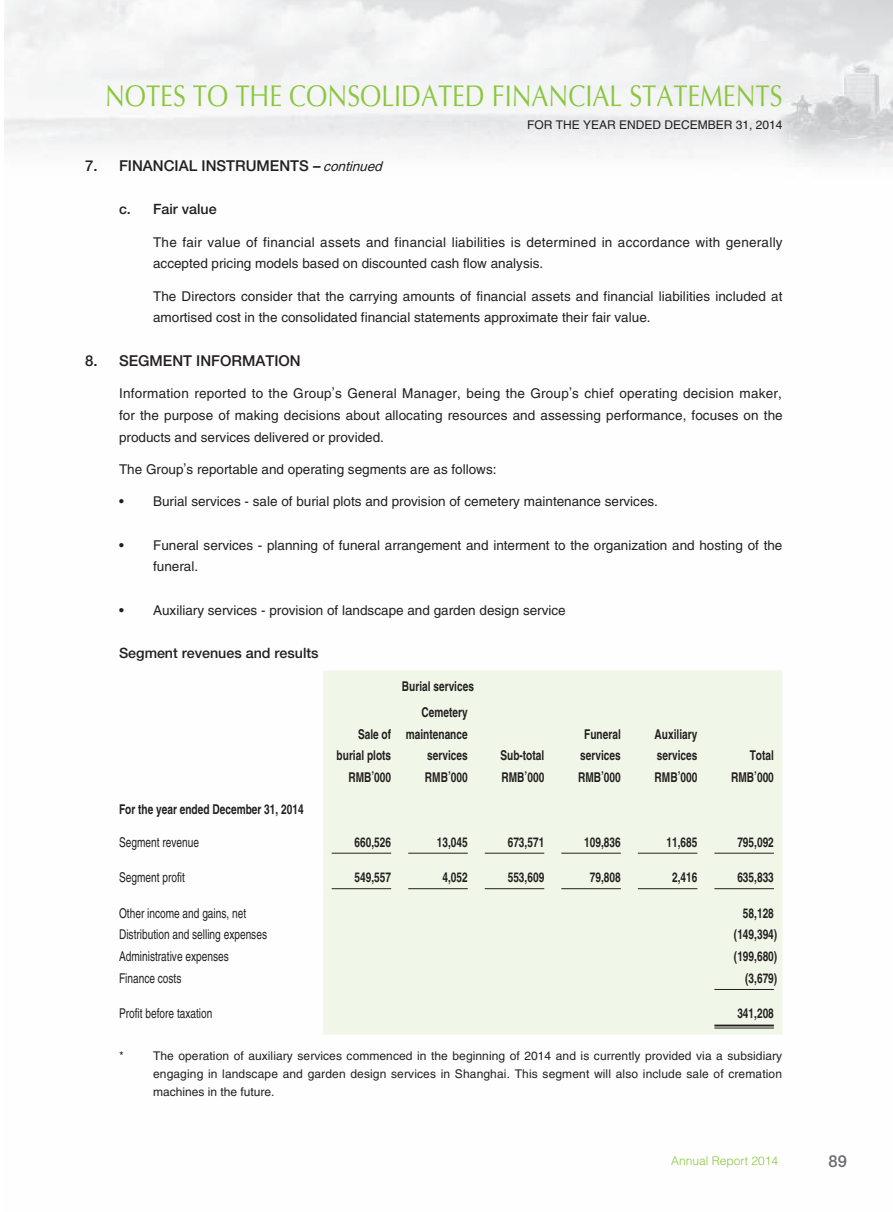
<style>
.page{position:relative;width:893px;height:1212px;background:#fff}
.page>*{position:absolute;margin:0;border:0;box-sizing:border-box;transform-origin:0 0}
.t1{font:30px "Optima LT Std";color:#8bc63e;scale:.85 1}
.t2{font:500 16.5px "Helvetica Neue LT Std";color:#6c6d70}
._3__標題{font:500 15px "Helvetica Neue LT Std";color:#231f20}
._4__副標題{font:500 14.25px "Helvetica Neue LT Std";color:#231f20}
._1__內文{font:13.5px/21.8px "Helvetica LT Std";color:#231f20}
._1__內文-2{font:700 13.5px "Helvetica LT Std";color:#231f20;scale:.75 1}
._1__內文-3{font:13.5px/21.8px "Helvetica LT Std";letter-spacing:.02em;color:#231f20}
._1__內文-4{font:13.5px "Helvetica LT Std";color:#231f20;scale:.75 1}
._2__附註內文{font:12px/18px "Helvetica LT Std";color:#231f20;text-align:justify}
.t3{font:300 12px "Helvetica LT Std";color:#8bc63e}
.s1{font-family:"Helvetica LT Std";font-weight:400;font-style:italic;font-size:13.5px}
</style>
<div class="page">
<div style="left:323px;top:670px;width:459px;height:365px;background:#f1f7e8"></div>
<hr style="left:332px;top:853px;width:59px;height:1px;background:#231f20">
<hr style="left:408px;top:853px;width:60px;height:1px;background:#231f20">
<hr style="left:485px;top:853px;width:59px;height:1px;background:#231f20">
<hr style="left:561px;top:853px;width:60px;height:1px;background:#231f20">
<hr style="left:638px;top:853px;width:59px;height:1px;background:#231f20">
<hr style="left:714px;top:853px;width:60px;height:1px;background:#231f20">
<hr style="left:332px;top:888px;width:59px;height:1px;background:#231f20">
<hr style="left:408px;top:888px;width:60px;height:1px;background:#231f20">
<hr style="left:485px;top:888px;width:59px;height:1px;background:#231f20">
<hr style="left:561px;top:888px;width:60px;height:1px;background:#231f20">
<hr style="left:638px;top:888px;width:59px;height:1px;background:#231f20">
<hr style="left:714px;top:888px;width:60px;height:1px;background:#231f20">
<hr style="left:714px;top:989px;width:60px;height:1px;background:#231f20">
<hr style="left:714px;top:1024px;width:60px;height:2px;background:#231f20">
<hr style="left:714px;top:1028px;width:60px;height:1px;background:#231f20">
<h1 class="t1" style="left:105px;top:78px;width:798px">NOTES TO THE CONSOLIDATED FINANCIAL STATEMENTS</h1>
<p class="_2__附註內文" style="left:527px;top:115px;width:257px">FOR THE YEAR ENDED DECEMBER 31, 2014</p>
<p class="_3__標題" style="left:85px;top:156px;width:302px">7. FINANCIAL INSTRUMENTS – <span class="s1">continued</span></p>
<p class="_4__副標題" style="left:119px;top:201px;width:99px">c. Fair value</p>
<p class="_1__內文-3" style="left:153px;top:231px;width:631px">The fair value of financial assets and financial liabilities is determined in accordance with generally accepted pricing models based on discounted cash flow analysis.</p>
<p class="_1__內文" style="left:153px;top:285px;width:631px">The Directors consider that the carrying amounts of financial assets and financial liabilities included at amortised cost in the consolidated financial statements approximate their fair value.</p>
<p class="_3__標題" style="left:85px;top:351px;width:217px">8. SEGMENT INFORMATION</p>
<p class="_1__內文" style="left:119px;top:382px;width:665px;text-align:justify">Information reported to the Group’s General Manager, being the Group’s chief operating decision maker, for the purpose of making decisions about allocating resources and assessing performance, focuses on the products and services delivered or provided.</p>
<p class="_1__內文" style="left:119px;top:458px;width:379px">The Group’s reportable and operating segments are as follows:</p>
<p class="_1__內文" style="left:119px;top:490px;width:540px">• Burial services - sale of burial plots and provision of cemetery maintenance services.</p>
<p class="_1__內文" style="left:153px;top:534px;width:631px;text-indent:-34px">• Funeral services - planning of funeral arrangement and interment to the organization and hosting of the funeral.</p>
<p class="_1__內文" style="left:119px;top:599px;width:448px">• Auxiliary services - provision of landscape and garden design service</p>
<p class="_4__副標題" style="left:119px;top:645px;width:201px">Segment revenues and results</p>
<p class="_1__內文-2" style="left:402px;top:677px;width:98px">Burial services</p>
<p class="_1__內文-2" style="left:422px;top:704px;width:63px">Cemetery</p>
<p class="_1__內文-2" style="left:358px;top:725px;width:46px">Sale of</p>
<p class="_1__內文-2" style="left:406px;top:725px;width:84px">maintenance</p>
<p class="_1__內文-2" style="left:584px;top:725px;width:50px">Funeral</p>
<p class="_1__內文-2" style="left:655px;top:725px;width:59px">Auxiliary</p>
<p class="_1__內文-2" style="left:337px;top:747px;width:74px">burial plots</p>
<p class="_1__內文-2" style="left:427px;top:747px;width:56px">services</p>
<p class="_1__內文-2" style="left:500px;top:747px;width:60px">Sub-total</p>
<p class="_1__內文-2" style="left:580px;top:747px;width:56px">services</p>
<p class="_1__內文-2" style="left:657px;top:747px;width:56px">services</p>
<p class="_1__內文-2" style="left:750px;top:747px;width:34px">Total</p>
<p class="_1__內文-2" style="left:348px;top:769px;width:59px">RMB’000</p>
<p class="_1__內文-2" style="left:425px;top:769px;width:59px">RMB’000</p>
<p class="_1__內文-2" style="left:501px;top:769px;width:59px">RMB’000</p>
<p class="_1__內文-2" style="left:578px;top:769px;width:59px">RMB’000</p>
<p class="_1__內文-2" style="left:655px;top:769px;width:59px">RMB’000</p>
<p class="_1__內文-2" style="left:731px;top:769px;width:59px">RMB’000</p>
<p class="_1__內文-2" style="left:119px;top:801px;width:248px">For the year ended December 31, 2014</p>
<p class="_1__內文-4" style="left:119px;top:834px;width:108px">Segment revenue</p>
<p class="_1__內文-2" style="left:355px;top:833px;width:50px">660,526</p>
<p class="_1__內文-2" style="left:437px;top:833px;width:43px">13,045</p>
<p class="_1__內文-2" style="left:508px;top:833px;width:50px">673,571</p>
<p class="_1__內文-2" style="left:584px;top:833px;width:50px">109,836</p>
<p class="_1__內文-2" style="left:666px;top:833px;width:43px">11,685</p>
<p class="_1__內文-2" style="left:737px;top:833px;width:50px">795,092</p>
<p class="_1__內文-4" style="left:119px;top:869px;width:89px">Segment profit</p>
<p class="_1__內文-2" style="left:355px;top:869px;width:50px">549,557</p>
<p class="_1__內文-2" style="left:442px;top:869px;width:35px">4,052</p>
<p class="_1__內文-2" style="left:508px;top:869px;width:50px">553,609</p>
<p class="_1__內文-2" style="left:590px;top:869px;width:43px">79,808</p>
<p class="_1__內文-2" style="left:672px;top:869px;width:35px">2,416</p>
<p class="_1__內文-2" style="left:737px;top:869px;width:50px">635,833</p>
<p class="_1__內文-4" style="left:119px;top:905px;width:171px">Other income and gains, net</p>
<p class="_1__內文-2" style="left:743px;top:904px;width:43px">58,128</p>
<p class="_1__內文-4" style="left:119px;top:927px;width:199px">Distribution and selling expenses</p>
<p class="_1__內文-2" style="left:734px;top:926px;width:59px">(149,394)</p>
<p class="_1__內文-4" style="left:119px;top:948px;width:148px">Administrative expenses</p>
<p class="_1__內文-2" style="left:734px;top:948px;width:59px">(199,680)</p>
<p class="_1__內文-4" style="left:119px;top:970px;width:85px">Finance costs</p>
<p class="_1__內文-2" style="left:745px;top:970px;width:44px">(3,679)</p>
<p class="_1__內文-4" style="left:119px;top:1006px;width:126px">Profit before taxation</p>
<p class="_1__內文-2" style="left:737px;top:1005px;width:50px">341,208</p>
<p class="_2__附註內文" style="left:119px;top:1046px;width:6px">*</p>
<p class="_2__附註內文" style="left:153px;top:1046px;width:631px">The operation of auxiliary services commenced in the beginning of 2014 and is currently provided via a subsidiary engaging in landscape and garden design services in Shanghai. This segment will also include sale of cremation machines in the future.</p>
<p class="t3" style="left:671px;top:1153px;width:108px">Annual Report 2014</p>
<p class="t2" style="left:828px;top:1151px;width:20px">89</p>
</div>
